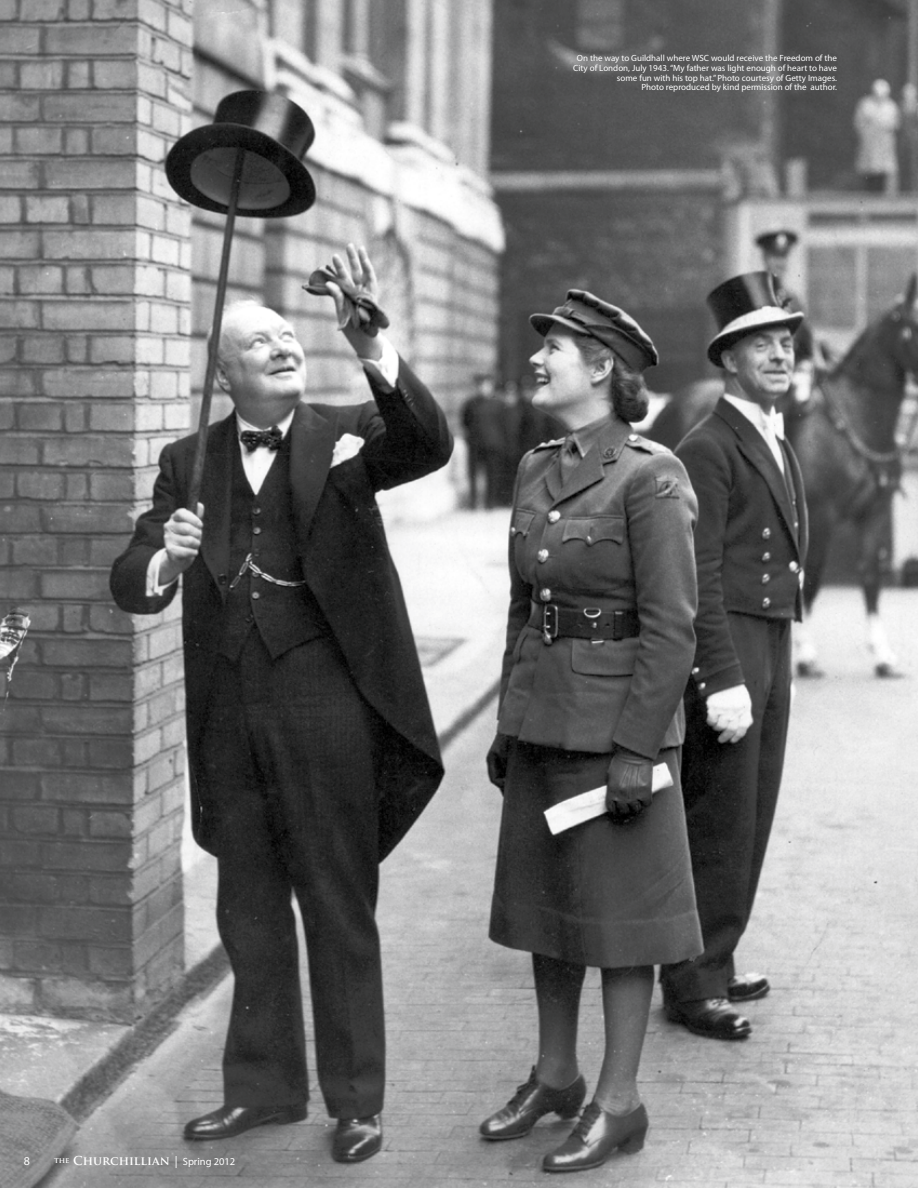
<style>
.page{position:relative;width:918px;height:1188px;background:#fff}
.page>*{position:absolute;margin:0;border:0;box-sizing:border-box;transform-origin:0 0}
.t1{font:700 12px "Trajan Pro";color:#fff}
.t2{font:12px "Myriad Pro";color:#fff}
.t3{font:9px/9.9px "Myriad Pro";color:#fff;text-align:right}
.s1{font-family:"Myriad Pro";font-weight:400}
.s2{font-family:"Myriad Pro";font-weight:400;font-size:10.5px}
</style>
<div class="page">
<img style="left:0;top:0;width:918px;height:1188px">
<p class="t3" style="left:573px;top:53px;width:265px">On the way to Guildhall where WSC would receive the Freedom of the City of London, July 1943. “My father was light enough of heart to have some fun with his top hat.” Photo courtesy of Getty Images.<br>Photo reproduced by kind permission of the author.</p>
<h1 class="t2" style="left:24px;top:1154px;width:8px">8</h1>
<h1 class="t1" style="left:54px;top:1153px;width:183px"><sup>THE</sup> CHURCHILLIAN <span class="s1">|</span> <span class="s2">Spring 2012</span></h1>
</div>
